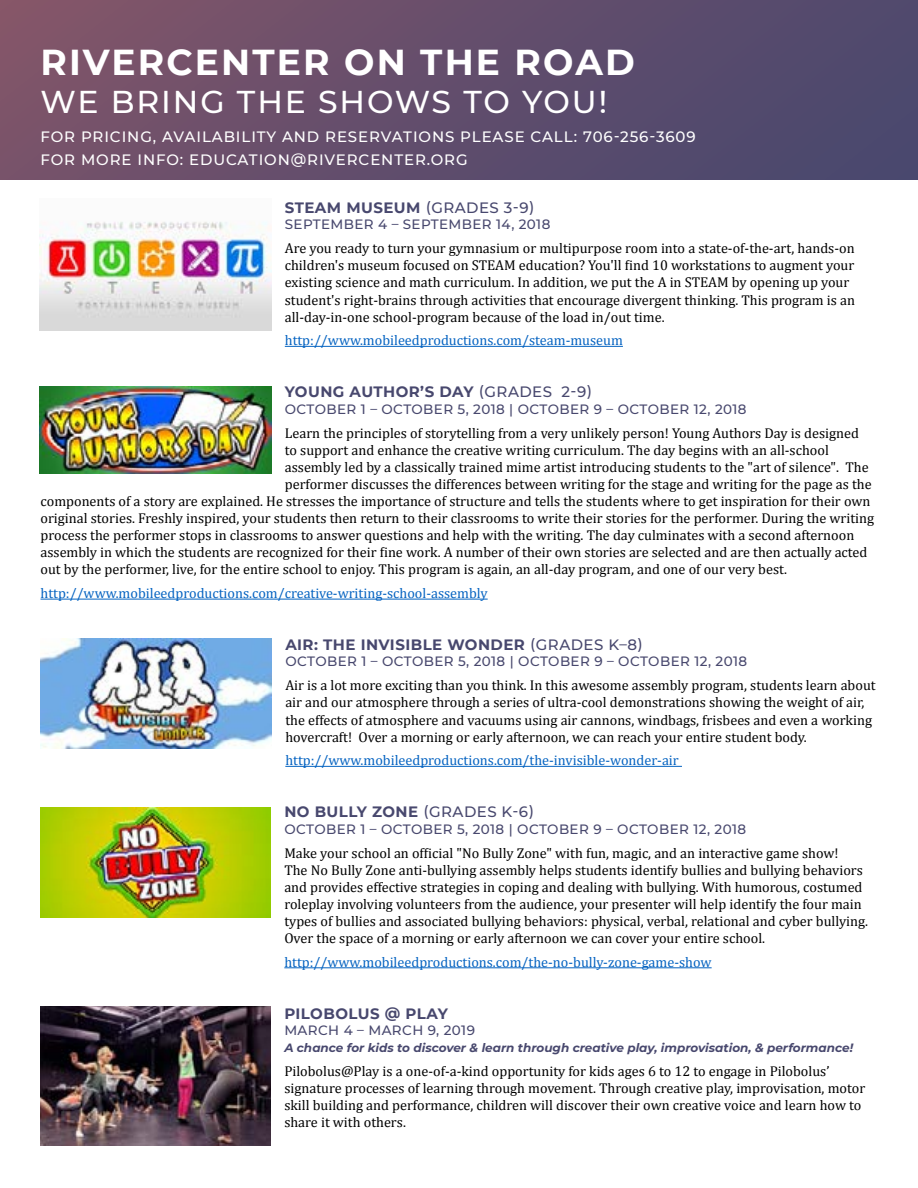
<style>
.page{position:relative;width:918px;height:1188px;background:#fff}
.page>*{position:absolute;margin:0;border:0;box-sizing:border-box;transform-origin:0 0}
.t1{font:700 36px "Montserrat";letter-spacing:.06em;color:#fff}
.t2{font:500 31.5px "Montserrat";letter-spacing:.06em;color:#fff}
.t3{font:700 15px "Montserrat";letter-spacing:.03em;color:#48486e}
.t4{font:500 15px/22.5px "Montserrat";letter-spacing:.06em;color:#fff}
.t5{font:14.25px/17.1px "Cambria";color:#000}
.t6{font:14.25px "Cambria";color:#0563c1}
.t7{font:500 13.5px "Montserrat";letter-spacing:.03em;color:#48486e}
.t8{font:italic 700 12px "Montserrat";color:#48486e}
.s1{font-weight:500}
</style>
<div class="page">
<hr style="left:285px;top:346px;width:338px;height:1px;background:#0563c1">
<hr style="left:40px;top:599px;width:448px;height:1px;background:#0563c1">
<hr style="left:285px;top:766px;width:397px;height:1px;background:#0563c1">
<hr style="left:284px;top:967px;width:428px;height:1px;background:#0563c1">
<img style="left:40px;top:1007px;width:231px;height:138px">
<div style="left:0;top:0;width:918px;height:180px;background:linear-gradient(to right,#7d5469,#4a486e)"></div>
<img style="left:40px;top:387px;width:231px;height:87px">
<img style="left:40px;top:639px;width:232px;height:110px">
<img style="left:40px;top:221px;width:231px;height:110px">
<img style="left:40px;top:807px;width:231px;height:110px">
<h1 class="t1" style="left:40px;top:37px;width:596px">RIVERCENTER ON THE ROAD</h1>
<h2 class="t2" style="left:40px;top:80px;width:568px">WE BRING THE SHOWS TO YOU!</h2>
<p class="t4" style="left:40px;top:125px;width:657px">FOR PRICING, AVAILABILITY AND RESERVATIONS PLEASE CALL: 706-256-3609<br>FOR MORE INFO: EDUCATION@RIVERCENTER.ORG</p>
<p class="t3" style="left:285px;top:197px;width:251px">STEAM MUSEUM <span class="s1">(GRADES 3-9)</span></p>
<p class="t7" style="left:285px;top:215px;width:267px">SEPTEMBER 4 – SEPTEMBER 14, 2018</p>
<p class="t5" style="left:285px;top:240px;width:572px">Are you ready to turn your gymnasium or multipurpose room into a state-of-the-art, hands-on children's museum focused on STEAM education? You'll find 10 workstations to augment your existing science and math curriculum. In addition, we put the A in STEAM by opening up your student's right-brains through activities that encourage divergent thinking. This program is an all-day-in-one school-program because of the load in/out time.</p>
<p class="t6" style="left:285px;top:332px;width:340px">http://www.mobileedproductions.com/steam-museum</p>
<p class="t3" style="left:285px;top:381px;width:309px">YOUNG AUTHOR’S DAY <span class="s1">(GRADES 2-9)</span></p>
<p class="t7" style="left:285px;top:400px;width:463px">OCTOBER 1 – OCTOBER 5, 2018 | OCTOBER 9 – OCTOBER 12, 2018</p>
<p class="t5" style="left:285px;top:424px;width:576px">Learn the principles of storytelling from a very unlikely person! Young Authors Day is designed</p>
<p class="t5" style="left:285px;top:441px;width:546px">to support and enhance the creative writing curriculum. The day begins with an all-school</p>
<p class="t5" style="left:285px;top:458px;width:585px">assembly led by a classically trained mime artist introducing students to the "art of silence". The</p>
<p class="t5" style="left:285px;top:475px;width:588px">performer discusses the differences between writing for the stage and writing for the page as the</p>
<p class="t5" style="left:41px;top:493px;width:831px">components of a story are explained. He stresses the importance of structure and tells the students where to get inspiration for their own</p>
<p class="t5" style="left:41px;top:510px;width:835px">original stories. Freshly inspired, your students then return to their classrooms to write their stories for the performer. During the writing</p>
<p class="t5" style="left:41px;top:527px;width:815px">process the performer stops in classrooms to answer questions and help with the writing. The day culminates with a second afternoon</p>
<p class="t5" style="left:41px;top:544px;width:828px">assembly in which the students are recognized for their fine work. A number of their own stories are selected and are then actually acted</p>
<p class="t5" style="left:41px;top:561px;width:748px">out by the performer, live, for the entire school to enjoy. This program is again, an all-day program, and one of our very best.</p>
<p class="t6" style="left:41px;top:585px;width:449px">http://www.mobileedproductions.com/creative-writing-school-assembly</p>
<p class="t3" style="left:285px;top:634px;width:359px">AIR: THE INVISIBLE WONDER <span class="s1">(GRADES K–8)</span></p>
<p class="t7" style="left:285px;top:652px;width:463px">OCTOBER 1 – OCTOBER 5, 2018 | OCTOBER 9 – OCTOBER 12, 2018</p>
<p class="t5" style="left:285px;top:677px;width:592px">Air is a lot more exciting than you think. In this awesome assembly program, students learn about air and our atmosphere through a series of ultra-cool demonstrations showing the weight of air, the effects of atmosphere and vacuums using air cannons, windbags, frisbees and even a working hovercraft! Over a morning or early afternoon, we can reach your entire student body.</p>
<p class="t6" style="left:285px;top:752px;width:395px">http://www.mobileedproductions.com/the-invisible-wonder-air</p>
<p class="t3" style="left:284px;top:801px;width:251px">NO BULLY ZONE <span class="s1">(GRADES K-6)</span></p>
<p class="t7" style="left:284px;top:820px;width:463px">OCTOBER 1 – OCTOBER 5, 2018 | OCTOBER 9 – OCTOBER 12, 2018</p>
<p class="t5" style="left:284px;top:844px;width:585px">Make your school an official "No Bully Zone" with fun, magic, and an interactive game show!<br>The No Bully Zone anti-bullying assembly helps students identify bullies and bullying behaviors and provides effective strategies in coping and dealing with bullying. With humorous, costumed roleplay involving volunteers from the audience, your presenter will help identify the four main types of bullies and associated bullying behaviors: physical, verbal, relational and cyber bullying.<br>Over the space of a morning or early afternoon we can cover your entire school.</p>
<p class="t6" style="left:284px;top:954px;width:429px">http://www.mobileedproductions.com/the-no-bully-zone-game-show</p>
<p class="t3" style="left:284px;top:1003px;width:165px">PILOBOLUS @ PLAY</p>
<p class="t7" style="left:284px;top:1021px;width:192px">MARCH 4 – MARCH 9, 2019</p>
<p class="t8" style="left:284px;top:1039px;width:570px">A chance for kids to discover &amp; learn through creative play, improvisation, &amp; performance!</p>
<p class="t5" style="left:284px;top:1062px;width:582px">Pilobolus@Play is a one-of-a-kind opportunity for kids ages 6 to 12 to engage in Pilobolus’ signature processes of learning through movement. Through creative play, improvisation, motor skill building and performance, children will discover their own creative voice and learn how to share it with others.</p>
</div>
